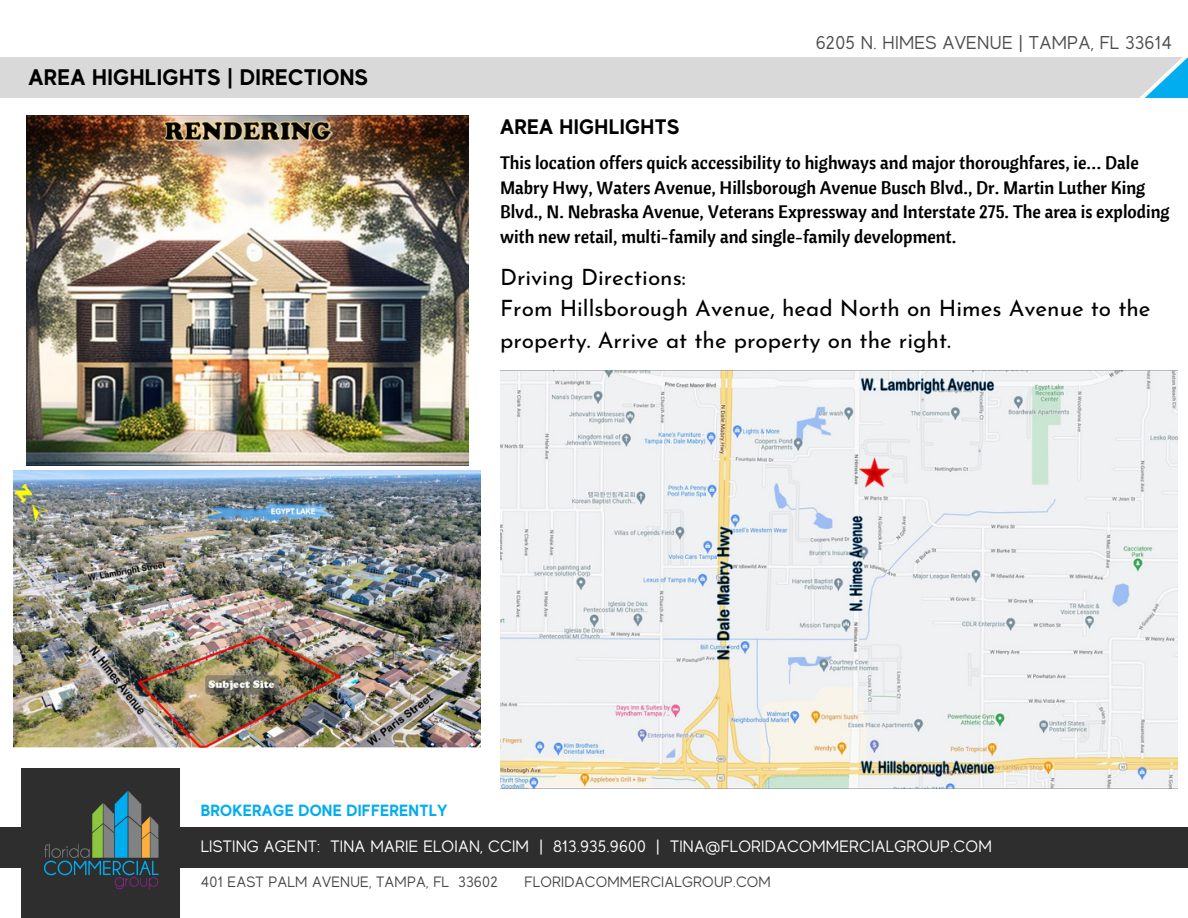
<style>
.page{position:relative;width:1188px;height:918px;background:#fff}
.page>*{position:absolute;margin:0;border:0;box-sizing:border-box;transform-origin:0 0}
.t1{font:22.5px/31.5px "Josefin Sans";color:#000}
.t2{font:700 22.5px "MADE Evolve Sans";letter-spacing:.02em;color:#000}
.t3{font:700 21px "MADE Evolve Sans";letter-spacing:.02em;color:#000}
.t4{font:18.6px "MADE Evolve Sans";letter-spacing:.015em;color:#4d4d4d}
.t5{font:18px/24.8px "Cantora One";color:#000}
.t6{font:16.5px "MADE Evolve Sans";letter-spacing:.015em;color:#fff}
.t7{font:700 16.2px "MADE Evolve Sans";letter-spacing:.015em;color:#00adef}
.t8{font:15px "MADE Evolve Sans";letter-spacing:.015em;color:#484849}
</style>
<div class="page">
<img style="left:500px;top:370px;width:677px;height:419px">
<div style="left:22px;top:768px;width:158px;height:150px;background:#2f2e2e"></div>
<div style="left:0;top:828px;width:1188px;height:40px;background:#2f2e2e"></div>
<img style="left:44px;top:791px;width:115px;height:99px">
<div style="left:0;top:58px;width:1188px;height:40px;background:#d9d9d9"></div>
<svg style="left:1139px;top:57px;width:6px;height:41px"></svg>
<svg style="left:1145px;top:57px;width:43px;height:41px"></svg>
<img style="left:27px;top:116px;width:442px;height:349px">
<img style="left:14px;top:470px;width:467px;height:277px">
<p class="t2" style="left:29px;top:64px;width:341px">AREA HIGHLIGHTS | DIRECTIONS</p>
<p class="t4" style="left:816px;top:32px;width:358px">6205 N. HIMES AVENUE | TAMPA, FL 33614</p>
<p class="t3" style="left:500px;top:114px;width:181px">AREA HIGHLIGHTS</p>
<p class="t5" style="left:500px;top:150px;width:671px">This location offers quick accessibility to highways and major thoroughfares, ie… Dale Mabry Hwy, Waters Avenue, Hillsborough Avenue Busch Blvd., Dr. Martin Luther King Blvd., N. Nebraska Avenue, Veterans Expressway and Interstate 275. The area is exploding with new retail, multi-family and single-family development.</p>
<p class="t1" style="left:500px;top:264px;width:187px">Driving Directions:</p>
<p class="t1" style="left:500px;top:295px;width:652px">From Hillsborough Avenue, head North on Himes Avenue to the property. Arrive at the property on the right.</p>
<p class="t7" style="left:201px;top:801px;width:248px">BROKERAGE DONE DIFFERENTLY</p>
<p class="t6" style="left:201px;top:837px;width:792px">LISTING AGENT: TINA MARIE ELOIAN, CCIM | 813.935.9600 | TINA@FLORIDACOMMERCIALGROUP.COM</p>
<p class="t8" style="left:201px;top:874px;width:298px">401 EAST PALM AVENUE, TAMPA, FL 33602</p>
<p class="t8" style="left:524px;top:874px;width:248px">FLORIDACOMMERCIALGROUP.COM</p>
</div>
